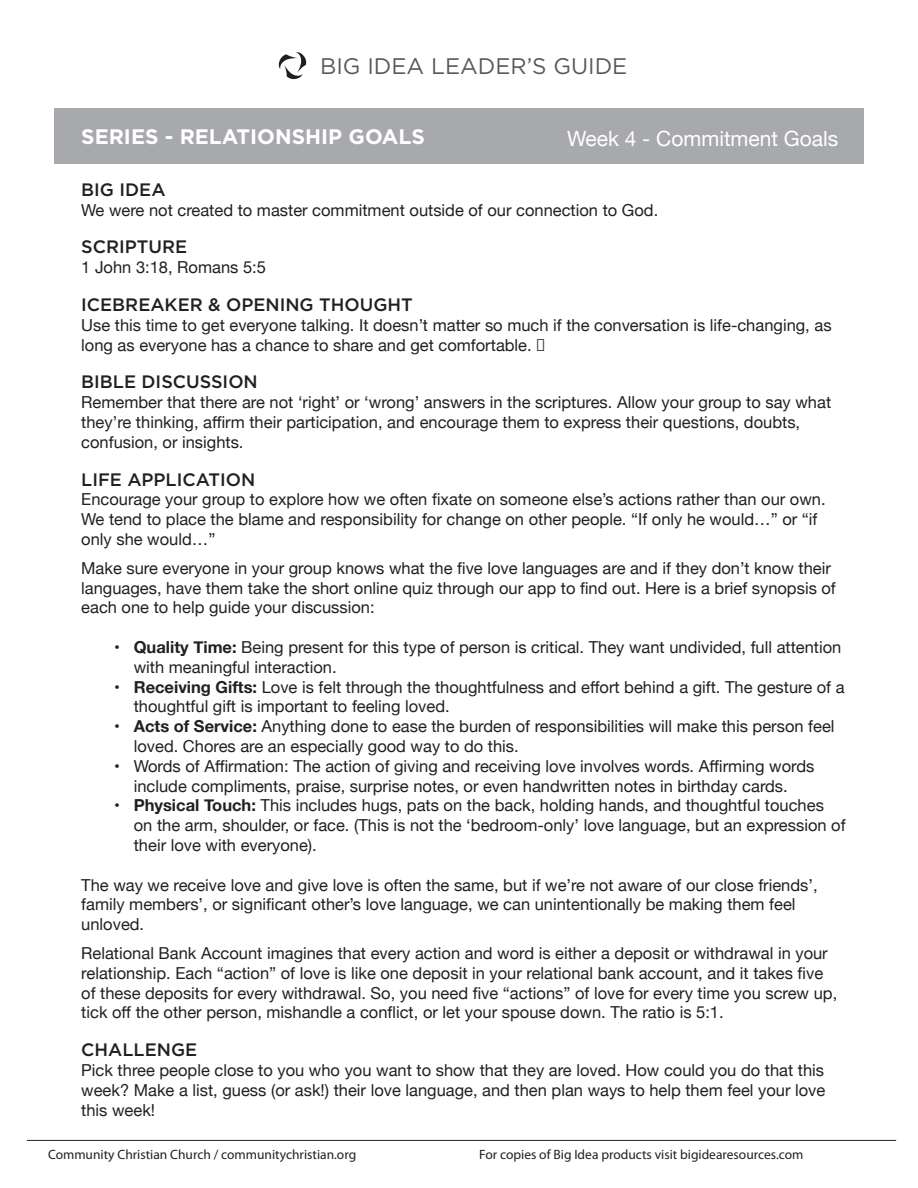
<style>
.page{position:relative;width:918px;height:1188px;background:#fff}
.page>*{position:absolute;margin:0;border:0;box-sizing:border-box;transform-origin:0 0}
.t1{font:22.5px "Gotham";color:#57585a}
.Title_medium{font:700 21px "Gotham";color:#fff}
.Title_medium-2{font:21px "Helvetica Neue";color:#fff}
.Title_medium-3{font:500 18px "Gotham";color:#231f20}
.Sub_Questions{font:16.5px/19.8px "Helvetica Neue";color:#231f20}
.t2{font:13.5px "Myriad Pro";color:#231f20}
.s1{font-weight:700}
</style>
<div class="page">
<hr style="left:27px;top:1140px;width:869px;height:1px;background:#231f20">
<div style="left:54px;top:108px;width:810px;height:55px;background:#a8a9ad"></div>
<svg style="left:278px;top:52px;width:29px;height:28px"></svg>
<h1 class="t1" style="left:320px;top:51px;width:309px">BIG IDEA LEADER’S GUIDE</h1>
<p class="Title_medium" style="left:81px;top:123px;width:345px">SERIES - RELATIONSHIP GOALS</p>
<p class="Title_medium-2" style="left:567px;top:123px;width:273px">Week 4 - Commitment Goals</p>
<p class="Title_medium-3" style="left:81px;top:178px;width:86px">BIG IDEA</p>
<p class="Sub_Questions" style="left:81px;top:201px;width:579px">We were not created to master commitment outside of our connection to God.</p>
<p class="Title_medium-3" style="left:81px;top:235px;width:107px">SCRIPTURE</p>
<p class="Sub_Questions" style="left:81px;top:258px;width:186px">1 John 3:18, Romans 5:5</p>
<p class="Title_medium-3" style="left:81px;top:293px;width:333px">ICEBREAKER &amp; OPENING THOUGHT</p>
<p class="Sub_Questions" style="left:81px;top:316px;width:752px">Use this time to get everyone talking. It doesn’t matter so much if the conversation is life-changing, as long as everyone has a chance to share and get comfortable.</p>
<p class="Title_medium-3" style="left:81px;top:370px;width:178px">BIBLE DISCUSSION</p>
<p class="Sub_Questions" style="left:81px;top:393px;width:751px">Remember that there are not ‘right’ or ‘wrong’ answers in the scriptures. Allow your group to say what they’re thinking, affirm their participation, and encourage them to express their questions, doubts, confusion, or insights.</p>
<p class="Title_medium-3" style="left:81px;top:467px;width:176px">LIFE APPLICATION</p>
<p class="Sub_Questions" style="left:81px;top:491px;width:746px">Encourage your group to explore how we often fixate on someone else’s actions rather than our own.<br>We tend to place the blame and responsibility for change on other people. “If only he would…” or “if only she would…”</p>
<p class="Sub_Questions" style="left:81px;top:559px;width:756px">Make sure everyone in your group knows what the five love languages are and if they don’t know their languages, have them take the short online quiz through our app to find out. Here is a brief synopsis of each one to help guide your discussion:</p>
<p class="Sub_Questions" style="left:134px;top:638px;width:709px;text-indent:-20px">• <span class="s1">Quality Time:</span> Being present for this type of person is critical. They want undivided, full attention with meaningful interaction.</p>
<p class="Sub_Questions" style="left:134px;top:678px;width:712px;text-indent:-20px">• <span class="s1">Receiving Gifts:</span> Love is felt through the thoughtfulness and effort behind a gift. The gesture of a thoughtful gift is important to feeling loved.</p>
<p class="Sub_Questions" style="left:134px;top:717px;width:702px;text-indent:-20px">• <span class="s1">Acts of Service:</span> Anything done to ease the burden of responsibilities will make this person feel loved. Chores are an especially good way to do this.</p>
<p class="Sub_Questions" style="left:114px;top:757px;width:702px;text-align:center">• Words of Affirmation: The action of giving and receiving love involves words. Affirming words include compliments, praise, surprise notes, or even handwritten notes in birthday cards.</p>
<p class="Sub_Questions" style="left:134px;top:797px;width:713px;text-indent:-20px">• <span class="s1">Physical Touch:</span> This includes hugs, pats on the back, holding hands, and thoughtful touches on the arm, shoulder, or face. (This is not the ‘bedroom-only’ love language, but an expression of their love with everyone).</p>
<p class="Sub_Questions" style="left:81px;top:876px;width:738px">The way we receive love and give love is often the same, but if we’re not aware of our close friends’, family members’, or significant other’s love language, we can unintentionally be making them feel unloved.</p>
<p class="Sub_Questions" style="left:81px;top:944px;width:757px">Relational Bank Account imagines that every action and word is either a deposit or withdrawal in your relationship. Each “action” of love is like one deposit in your relational bank account, and it takes five of these deposits for every withdrawal. So, you need five “actions” of love for every time you screw up, tick off the other person, mishandle a conflict, or let your spouse down. The ratio is 5:1.</p>
<p class="Title_medium-3" style="left:81px;top:1038px;width:117px">CHALLENGE</p>
<p class="Sub_Questions" style="left:81px;top:1061px;width:746px;text-align:justify">Pick three people close to you who you want to show that they are loved. How could you do that this week? Make a list, guess (or ask!) their love language, and then plan ways to help them feel your love this week!</p>
<p class="t2" style="left:48px;top:1146px;width:310px">Community Christian Church / communitychristian.org</p>
<p class="t2" style="left:479px;top:1146px;width:326px">For copies of Big Idea products visit bigidearesources.com</p>
</div>
